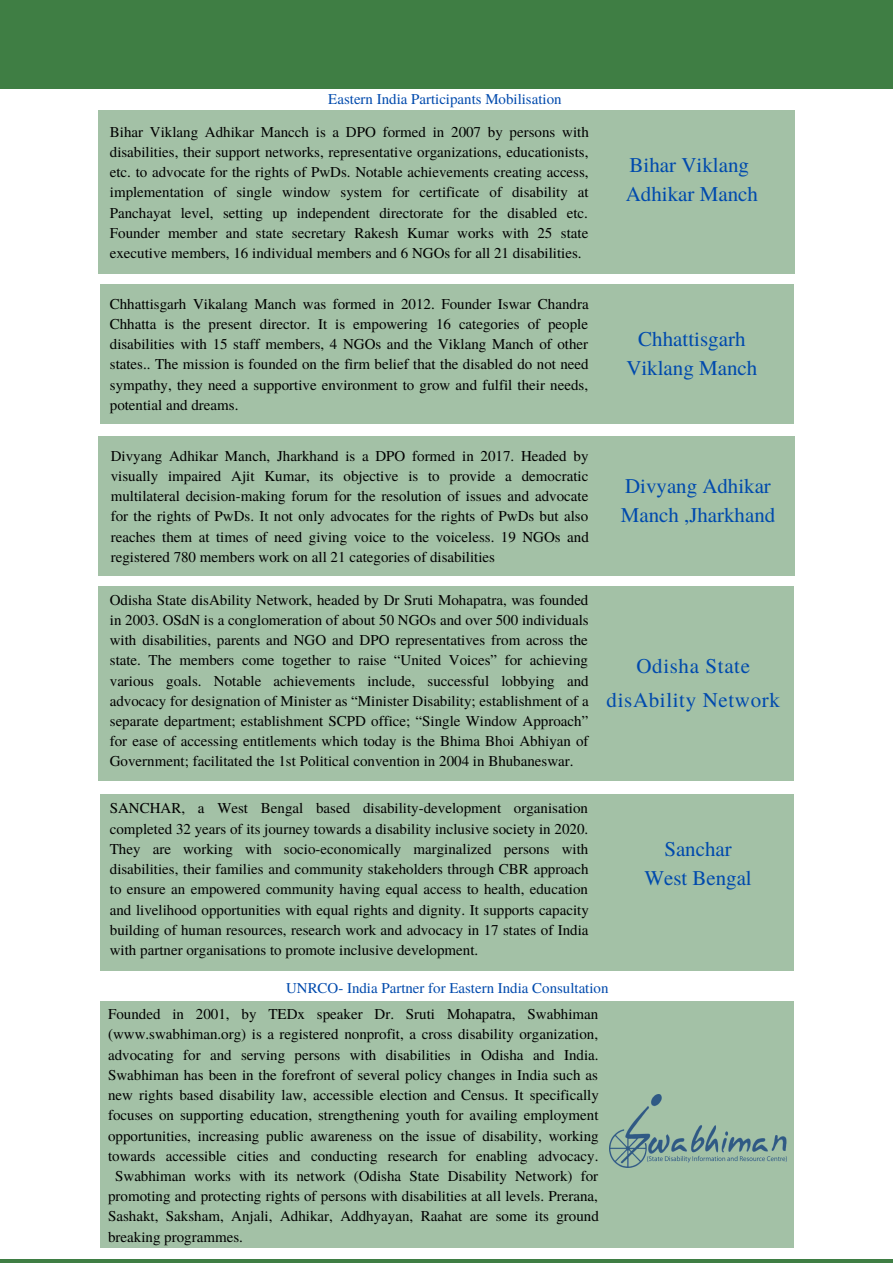
<style>
.page{position:relative;width:893px;height:1264px;background:#fff}
.page>*{position:absolute;margin:0;border:0;box-sizing:border-box;transform-origin:0 0}
.t1{font:21px/29.2px "Te X Gyre Termes";color:#004aad}
.t2{font:21px/33.8px "Te X Gyre Termes";letter-spacing:.03em;color:#004aad;text-align:center}
.t3{font:20.85px/29.2px "Te X Gyre Termes";color:#004aad}
.t4{font:15px/20.2px "Te X Gyre Termes";color:#000;text-align:justify}
.t5{font:14.85px "Te X Gyre Termes";color:#004aad}
</style>
<div class="page">
<div style="left:0;top:0;width:892px;height:89px;background:#3f7e44"></div>
<div style="left:99px;top:436px;width:696px;height:139px;background:#a3c1a6"></div>
<div style="left:99px;top:110px;width:696px;height:163px;background:#a3c1a6"></div>
<div style="left:100px;top:284px;width:693px;height:139px;background:#a3c1a6"></div>
<div style="left:99px;top:586px;width:694px;height:194px;background:#a3c1a6"></div>
<div style="left:100px;top:794px;width:693px;height:176px;background:#a3c1a6"></div>
<div style="left:100px;top:1001px;width:693px;height:246px;background:#a3c1a6"></div>
<img style="left:609px;top:1094px;width:177px;height:73px">
<hr style="left:0;top:1259px;width:892px;height:3px;background:#3f7e44">
<p class="t5" style="left:328px;top:88px;width:235px">Eastern India Participants Mobilisation</p>
<p class="t4" style="left:110px;top:121px;width:480px">Bihar Viklang Adhikar Mancch is a DPO formed in 2007 by persons with disabilities, their support networks, representative organizations, educationists, etc. to advocate for the rights of PwDs. Notable achievements creating access, implementation of single window system for certificate of disability at Panchayat level, setting up independent directorate for the disabled etc.<br>Founder member and state secretary Rakesh Kumar works with 25 state executive members, 16 individual members and 6 NGOs for all 21 disabilities.</p>
<p class="t4" style="left:110px;top:292px;width:480px">Chhattisgarh Vikalang Manch was formed in 2012. Founder Iswar Chandra Chhatta is the present director. It is empowering 16 categories of people disabilities with 15 staff members, 4 NGOs and the Viklang Manch of other states.. The mission is founded on the firm belief that the disabled do not need sympathy, they need a supportive environment to grow and fulfil their needs, potential and dreams.</p>
<p class="t4" style="left:111px;top:445px;width:479px">Divyang Adhikar Manch, Jharkhand is a DPO formed in 2017. Headed by visually impaired Ajit Kumar, its objective is to provide a democratic multilateral decision-making forum for the resolution of issues and advocate for the rights of PwDs. It not only advocates for the rights of PwDs but also reaches them at times of need giving voice to the voiceless. 19 NGOs and registered 780 members work on all 21 categories of disabilities</p>
<p class="t4" style="left:110px;top:588px;width:480px">Odisha State disAbility Network, headed by Dr Sruti Mohapatra, was founded in 2003. OSdN is a conglomeration of about 50 NGOs and over 500 individuals with disabilities, parents and NGO and DPO representatives from across the state. The members come together to raise “United Voices” for achieving various goals. Notable achievements include, successful lobbying and advocacy for designation of Minister as “Minister Disability; establishment of a separate department; establishment SCPD office; “Single Window Approach” for ease of accessing entitlements which today is the Bhima Bhoi Abhiyan of Government; facilitated the 1st Political convention in 2004 in Bhubaneswar.</p>
<p class="t4" style="left:110px;top:797px;width:480px">SANCHAR, a West Bengal based disability-development organisation completed 32 years of its journey towards a disability inclusive society in 2020.<br>They are working with socio-economically marginalized persons with disabilities, their families and community stakeholders through CBR approach to ensure an empowered community having equal access to health, education and livelihood opportunities with equal rights and dignity. It supports capacity building of human resources, research work and advocacy in 17 states of India with partner organisations to promote inclusive development.</p>
<h1 class="t1" style="left:625px;top:149px;width:134px">Bihar Viklang<br>Adhikar Manch</h1>
<h1 class="t1" style="left:626px;top:323px;width:133px;text-align:center">Chhattisgarh<br>Viklang Manch</h1>
<h2 class="t3" style="left:620px;top:470px;width:156px">Divyang Adhikar<br>Manch ,Jharkhand</h2>
<h1 class="t2" style="left:606px;top:648px;width:175px">Odisha State disAbility Network</h1>
<h2 class="t3" style="left:644px;top:833px;width:109px;text-align:center">Sanchar<br>West Bengal</h2>
<p class="t5" style="left:286px;top:977px;width:324px">UNRCO- India Partner for Eastern India Consultation</p>
<p class="t4" style="left:108px;top:1003px;width:491px">Founded in 2001, by TEDx speaker Dr. Sruti Mohapatra, Swabhiman</p>
<p class="t4" style="left:108px;top:1023px;width:491px">(www.swabhiman.org) is a registered nonprofit, a cross disability organization,</p>
<p class="t4" style="left:108px;top:1043px;width:492px">advocating for and serving persons with disabilities in Odisha and India.</p>
<p class="t4" style="left:108px;top:1063px;width:491px">Swabhiman has been in the forefront of several policy changes in India such as</p>
<p class="t4" style="left:108px;top:1084px;width:492px">new rights based disability law, accessible election and Census. It specifically</p>
<p class="t4" style="left:108px;top:1104px;width:492px">focuses on supporting education, strengthening youth for availing employment</p>
<p class="t4" style="left:108px;top:1124px;width:492px">opportunities, increasing public awareness on the issue of disability, working</p>
<p class="t4" style="left:108px;top:1144px;width:492px">towards accessible cities and conducting research for enabling advocacy.</p>
<p class="t4" style="left:115px;top:1164px;width:484px">Swabhiman works with its network (Odisha State Disability Network) for</p>
<p class="t4" style="left:108px;top:1185px;width:491px">promoting and protecting rights of persons with disabilities at all levels. Prerana,</p>
<p class="t4" style="left:108px;top:1205px;width:492px">Sashakt, Saksham, Anjali, Adhikar, Addhyayan, Raahat are some its ground</p>
<p class="t4" style="left:108px;top:1225px;width:136px">breaking programmes.</p>
</div>
